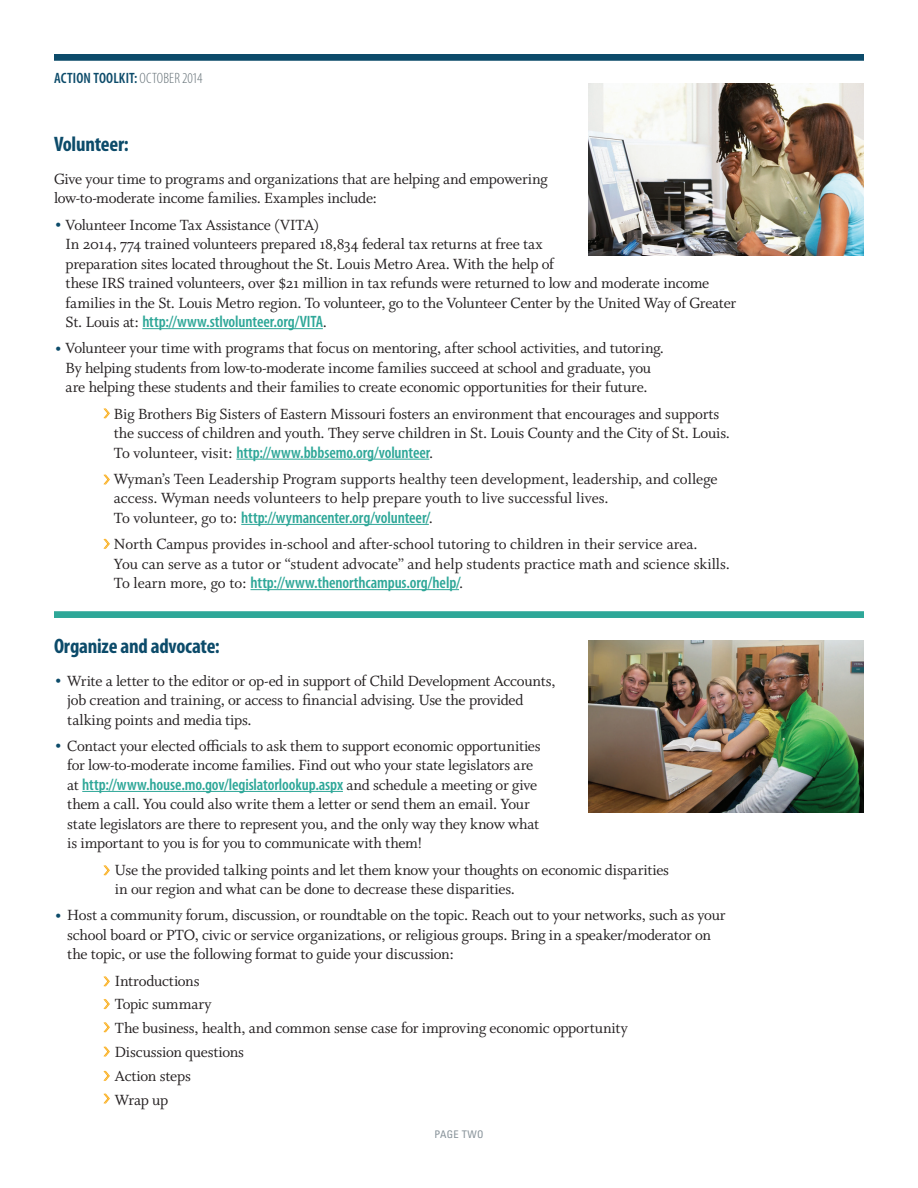
<style>
.page{position:relative;width:918px;height:1188px;background:#fff}
.page>*{position:absolute;margin:0;border:0;box-sizing:border-box;transform-origin:0 0}
.t1{font:700 condensed 21px "Myriad Pro";letter-spacing:-.01em;color:#0c4b6a}
.t2{font:16.5px/19.5px "Whitman Roman Os F";letter-spacing:-.01em;color:#231f20}
.t3{font:600 condensed 16.5px "Myriad Pro";letter-spacing:-.005em;color:#2ea798}
.t4{font:600 condensed 15px "Myriad Pro";letter-spacing:.01em;color:#0c4b6a}
.t5{font:condensed 10.5px "Univers";letter-spacing:.03em;color:#879299}
.s1{font-weight:300;color:#677379}
.s2{font-size:21px;color:#0c4b6a}
.s3{font-family:"Whitman Roman Os F";font-weight:400;font-stretch:normal;color:#231f20}
</style>
<div class="page">
<hr style="left:82px;top:791px;width:261px;height:1px;background:#2ea798">
<hr style="left:142px;top:328px;width:181px;height:1px;background:#2ea798">
<hr style="left:236px;top:459px;width:193px;height:1px;background:#2ea798">
<hr style="left:241px;top:524px;width:188px;height:1px;background:#2ea798">
<hr style="left:251px;top:589px;width:208px;height:1px;background:#2ea798">
<svg style="left:103px;top:865px;width:7px;height:11px"></svg>
<svg style="left:103px;top:976px;width:7px;height:11px"></svg>
<svg style="left:103px;top:999px;width:7px;height:11px"></svg>
<svg style="left:103px;top:1022px;width:7px;height:11px"></svg>
<svg style="left:103px;top:1046px;width:7px;height:11px"></svg>
<svg style="left:103px;top:1070px;width:7px;height:11px"></svg>
<svg style="left:103px;top:1093px;width:7px;height:11px"></svg>
<svg style="left:103px;top:408px;width:7px;height:11px"></svg>
<svg style="left:103px;top:474px;width:7px;height:11px"></svg>
<svg style="left:103px;top:538px;width:7px;height:11px"></svg>
<div style="left:54px;top:54px;width:810px;height:7px;background:#0c4b6a"></div>
<div style="left:54px;top:611px;width:810px;height:7px;background:#2ea798"></div>
<img style="left:588px;top:84px;width:276px;height:172px">
<img style="left:588px;top:640px;width:276px;height:172px">
<p class="t4" style="left:54px;top:69px;width:150px">ACTION TOOLKIT: <span class="s1">OCTOBER 2014</span></p>
<p class="t1" style="left:54px;top:131px;width:76px">Volunteer:</p>
<p class="t2" style="left:54px;top:169px;width:495px">Give your time to programs and organizations that are helping and empowering low-to-moderate income families. Examples include:</p>
<p class="t2" style="left:66px;top:215px;width:672px;text-indent:-12px"><span class="s2">•</span> Volunteer Income Tax Assistance (VITA)<br>In 2014, 774 trained volunteers prepared 18,834 federal tax returns at free tax<br>preparation sites located throughout the St. Louis Metro Area. With the help of<br>these IRS trained volunteers, over $21 million in tax refunds were returned to low and moderate income families in the St. Louis Metro region. To volunteer, go to the Volunteer Center by the United Way of Greater</p>
<p class="t3" style="left:66px;top:311px;width:263px"><span class="s3">St. Louis at:</span> http://www.stlvolunteer.org/VITA<span class="s3">.</span></p>
<p class="t2" style="left:54px;top:339px;width:612px;text-align:center"><span class="s2">•</span> Volunteer your time with programs that focus on mentoring, after school activities, and tutoring.<br>By helping students from low-to-moderate income families succeed at school and graduate, you<br>are helping these students and their families to create economic opportunities for their future.</p>
<p class="t2" style="left:114px;top:404px;width:617px">Big Brothers Big Sisters of Eastern Missouri fosters an environment that encourages and supports the success of children and youth. They serve children in St. Louis County and the City of St. Louis.</p>
<p class="t3" style="left:114px;top:442px;width:321px"><span class="s3">To volunteer, visit:</span> http://www.bbbsemo.org/volunteer<span class="s3">.</span></p>
<p class="t2" style="left:114px;top:469px;width:605px">Wyman’s Teen Leadership Program supports healthy teen development, leadership, and college access. Wyman needs volunteers to help prepare youth to live successful lives.</p>
<p class="t3" style="left:114px;top:507px;width:320px"><span class="s3">To volunteer, go to:</span> http://wymancenter.org/volunteer/<span class="s3">.</span></p>
<p class="t2" style="left:114px;top:535px;width:617px">North Campus provides in-school and after-school tutoring to children in their service area.<br>You can serve as a tutor or “student advocate” and help students practice math and science skills.</p>
<p class="t3" style="left:114px;top:572px;width:351px"><span class="s3">To learn more, go to:</span> http://www.thenorthcampus.org/help/<span class="s3">.</span></p>
<p class="t1" style="left:54px;top:632px;width:167px">Organize and advocate:</p>
<p class="t2" style="left:67px;top:671px;width:490px;text-indent:-13px"><span class="s2">•</span> Write a letter to the editor or op-ed in support of Child Development Accounts, job creation and training, or access to financial advising. Use the provided talking points and media tips.</p>
<p class="t2" style="left:54px;top:736px;width:488px;text-align:center"><span class="s2">•</span> Contact your elected officials to ask them to support economic opportunities for low-to-moderate income families. Find out who your state legislators are</p>
<p class="t3" style="left:67px;top:774px;width:472px"><span class="s3">at</span> http://www.house.mo.gov/legislatorlookup.aspx <span class="s3">and schedule a meeting or give</span></p>
<p class="t2" style="left:67px;top:795px;width:473px">them a call. You could also write them a letter or send them an email. Your state legislators are there to represent you, and the only way they know what is important to you is for you to communicate with them!</p>
<p class="t2" style="left:115px;top:860px;width:556px">Use the provided talking points and let them know your thoughts on economic disparities in our region and what can be done to decrease these disparities.</p>
<p class="t2" style="left:67px;top:906px;width:660px;text-indent:-13px"><span class="s2">•</span> Host a community forum, discussion, or roundtable on the topic. Reach out to your networks, such as your school board or PTO, civic or service organizations, or religious groups. Bring in a speaker/moderator on the topic, or use the following format to guide your discussion:</p>
<p class="t2" style="left:115px;top:969px;width:514px;line-height:23.9px">Introductions<br>Topic summary<br>The business, health, and common sense case for improving economic opportunity<br>Discussion questions<br>Action steps<br>Wrap up</p>
<p class="t5" style="left:435px;top:1128px;width:50px">PAGE TWO</p>
</div>
